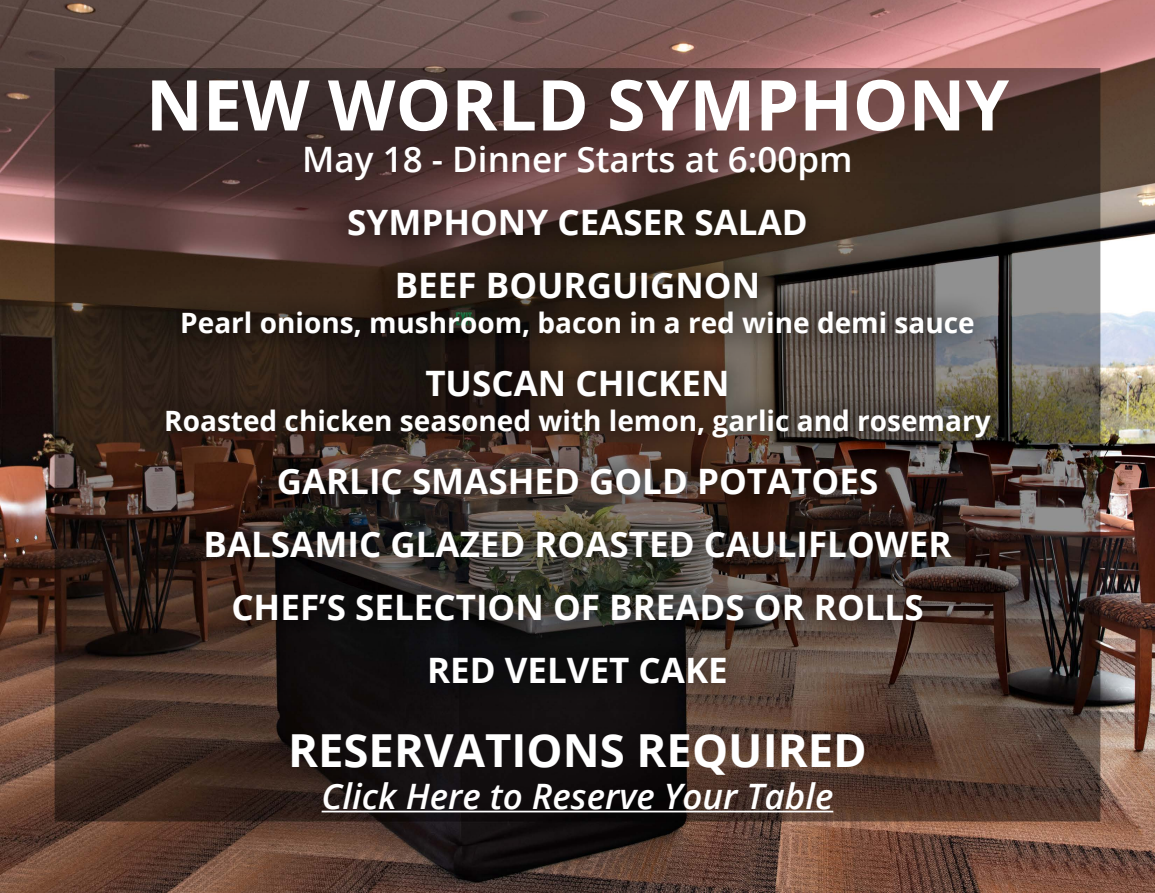
<style>
.page{position:relative;width:1155px;height:893px;background:#fff}
.page>*{position:absolute;margin:0;border:0;box-sizing:border-box;transform-origin:0 0}
.t1{font:700 70px "Open Sans";color:#fff}
.t2{font:700 45.5px "Open Sans";color:#fff}
.t3{font:700 35px/63px "Open Sans";color:#fff;text-align:center}
.t4{font:italic 600 35px "Open Sans";color:#fff}
.t5{font:600 35px "Open Sans";color:#fff}
.t6{font:700 28px "Open Sans";color:#fff}
</style>
<div class="page">
<img style="left:0;top:0;width:1155px;height:892px">
<hr style="left:322px;top:810px;width:511px;height:2px;background:#fff">
<svg style="left:140px;top:183px;width:875px;height:527px;background:#3a2d26"></svg>
<h1 class="t1" style="left:146px;top:56px;width:865px">NEW WORLD SYMPHONY</h1>
<p class="t5" style="left:302px;top:136px;width:552px">May 18 - Dinner Starts at 6:00pm</p>
<p class="t3" style="left:347px;top:190px;width:462px">SYMPHONY CEASER SALAD<br>BEEF BOURGUIGNON</p>
<p class="t6" style="left:180px;top:303px;width:796px">Pearl onions, mushroom, bacon in a red wine demi sauce</p>
<p class="t3" style="left:425px;top:351px;width:306px">TUSCAN CHICKEN</p>
<p class="t6" style="left:164px;top:401px;width:828px">Roasted chicken seasoned with lemon, garlic and rosemary</p>
<p class="t3" style="left:204px;top:449px;width:749px">GARLIC SMASHED GOLD POTATOES<br>BALSAMIC GLAZED ROASTED CAULIFLOWER<br>CHEF’S SELECTION OF BREADS OR ROLLS<br>RED VELVET CAKE</p>
<h2 class="t2" style="left:288px;top:718px;width:580px">RESERVATIONS REQUIRED</h2>
<p class="t4" style="left:322px;top:772px;width:513px">Click Here to Reserve Your Table</p>
</div>
